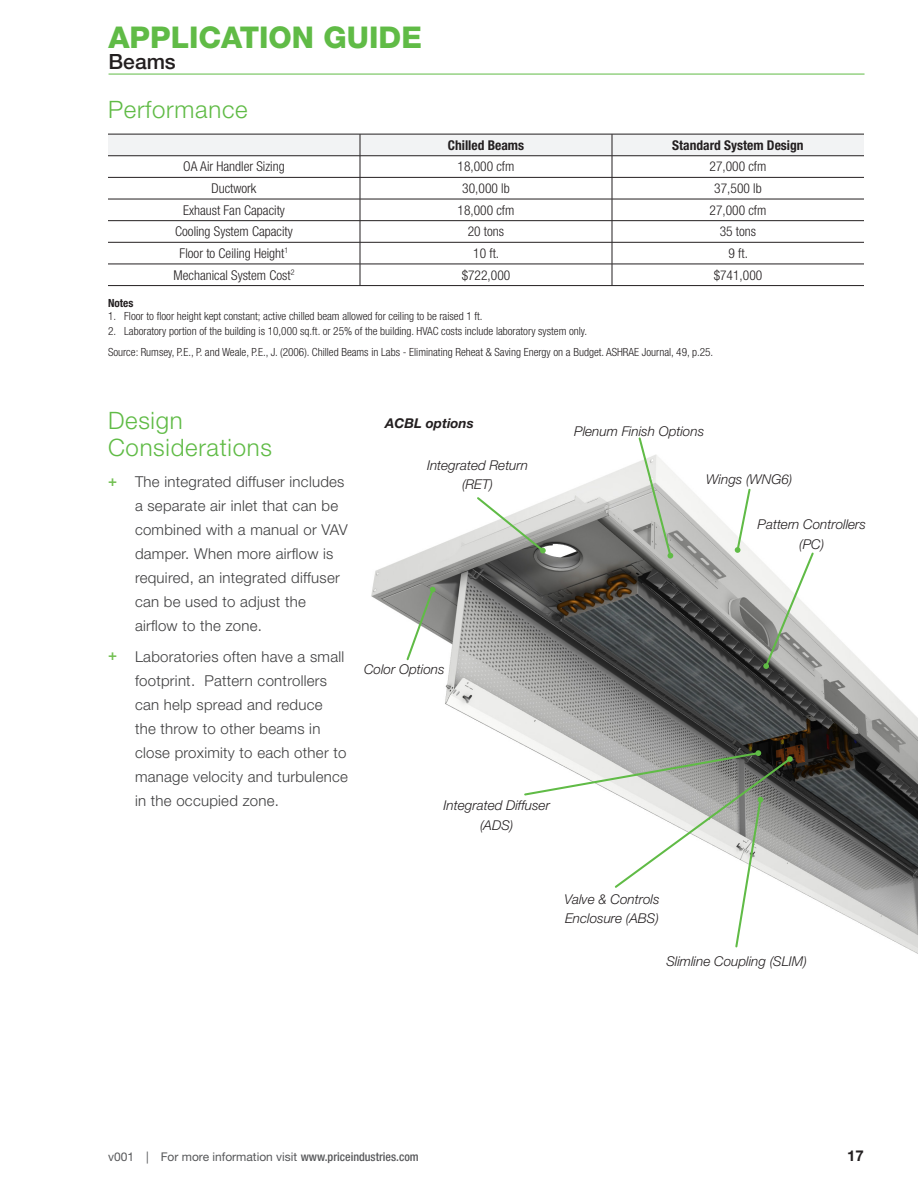
<style>
.page{position:relative;width:918px;height:1188px;background:#fff}
.page>*{position:absolute;margin:0;border:0;box-sizing:border-box;transform-origin:0 0}
.t1{font:800 30px "Helvetica Neue LT Std";color:#60bb46}
.Special-Heading_3{font:300 24px/27px "Helvetica Neue LT Std";letter-spacing:.03em;color:#60bb46}
.t2{font:500 21px "Helvetica Neue LT Std";color:#231f20}
.t3{font:300 15px/24px "Helvetica Neue LT Std";letter-spacing:.02em;color:#3e3e3f}
.t4{font:700 15px "Helvetica Neue LT Std";color:#231f20}
._9pt_Table_-_Body{font:300 condensed 13.5px "Helvetica Neue LT Std";color:#231f20}
.Special-Caption{font:italic 300 13.5px/19.5px "Helvetica Neue LT Std";color:#231f20;text-align:center}
._9pt_Table_-_Header{font:700 condensed 13.5px "Helvetica Neue LT Std";color:#231f20}
.Special-Caption-2{font:italic 700 13.5px "Helvetica Neue LT Std";color:#231f20}
.t5{font:12px "Helvetica Neue LT Std";color:#57585a}
.Notes_-_Body{font:300 condensed 11.25px "Helvetica Neue LT Std";color:#231f20}
.Notes_-_Header{font:700 condensed 11.25px "Helvetica Neue LT Std";color:#231f20}
.s1{font-weight:500;color:#73c053}
.s2{font-weight:500;font-stretch:condensed}
</style>
<div class="page">
<img style="left:371px;top:462px;width:547px;height:492px">
<svg style="left:735px;top:487px;width:17px;height:66px"></svg>
<svg style="left:763px;top:551px;width:52px;height:118px"></svg>
<svg style="left:637px;top:437px;width:36px;height:122px"></svg>
<svg style="left:523px;top:750px;width:270px;height:199px"></svg>
<svg style="left:475px;top:495px;width:71px;height:58px"></svg>
<svg style="left:405px;top:587px;width:31px;height:75px"></svg>
<svg style="left:108px;top:134px;width:756px;height:151px"></svg>
<hr style="left:108px;top:285px;width:252px;height:1px;background:#231f20">
<hr style="left:360px;top:285px;width:252px;height:1px;background:#231f20">
<hr style="left:612px;top:285px;width:252px;height:1px;background:#231f20">
<hr style="left:109px;top:74px;width:756px;height:1px;background:#60bb46">
<h1 class="t1" style="left:109px;top:20px;width:315px">APPLICATION GUIDE</h1>
<h3 class="t2" style="left:109px;top:49px;width:69px">Beams</h3>
<p class="Special-Heading_3" style="left:108px;top:96px;width:141px">Performance</p>
<p class="_9pt_Table_-_Header" style="left:448px;top:137px;width:78px">Chilled Beams</p>
<p class="_9pt_Table_-_Header" style="left:672px;top:137px;width:133px">Standard System Design</p>
<p class="_9pt_Table_-_Body" style="left:183px;top:159px;width:103px">OA Air Handler Sizing</p>
<p class="_9pt_Table_-_Body" style="left:458px;top:159px;width:58px">18,000 cfm</p>
<p class="_9pt_Table_-_Body" style="left:710px;top:159px;width:58px">27,000 cfm</p>
<p class="_9pt_Table_-_Body" style="left:212px;top:181px;width:46px">Ductwork</p>
<p class="_9pt_Table_-_Body" style="left:462px;top:181px;width:49px">30,000 lb</p>
<p class="_9pt_Table_-_Body" style="left:714px;top:181px;width:49px">37,500 lb</p>
<p class="_9pt_Table_-_Body" style="left:183px;top:202px;width:103px">Exhaust Fan Capacity</p>
<p class="_9pt_Table_-_Body" style="left:458px;top:202px;width:58px">18,000 cfm</p>
<p class="_9pt_Table_-_Body" style="left:710px;top:202px;width:58px">27,000 cfm</p>
<p class="_9pt_Table_-_Body" style="left:175px;top:224px;width:119px">Cooling System Capacity</p>
<p class="_9pt_Table_-_Body" style="left:468px;top:224px;width:38px">20 tons</p>
<p class="_9pt_Table_-_Body" style="left:720px;top:224px;width:38px">35 tons</p>
<p class="_9pt_Table_-_Body" style="left:180px;top:245px;width:110px">Floor to Ceiling Height<sup>1</sup></p>
<p class="_9pt_Table_-_Body" style="left:473px;top:245px;width:27px">10 ft.</p>
<p class="_9pt_Table_-_Body" style="left:729px;top:245px;width:21px">9 ft.</p>
<p class="_9pt_Table_-_Body" style="left:174px;top:267px;width:122px">Mechanical System Cost<sup>2</sup></p>
<p class="_9pt_Table_-_Body" style="left:462px;top:267px;width:50px">$722,000</p>
<p class="_9pt_Table_-_Body" style="left:714px;top:267px;width:50px">$741,000</p>
<p class="Notes_-_Header" style="left:108px;top:296px;width:27px">Notes</p>
<p class="Notes_-_Body" style="left:108px;top:310px;width:376px">1. Floor to floor height kept constant; active chilled beam allowed for ceiling to be raised 1 ft.</p>
<p class="Notes_-_Body" style="left:108px;top:325px;width:481px">2. Laboratory portion of the building is 10,000 sq.ft. or 25% of the building. HVAC costs include laboratory system only.</p>
<p class="Notes_-_Body" style="left:108px;top:346px;width:607px">Source: Rumsey, P.E., P. and Weale, P.E., J. (2006). Chilled Beams in Labs - Eliminating Reheat &amp; Saving Energy on a Budget. ASHRAE Journal, 49, p.25.</p>
<p class="Special-Heading_3" style="left:108px;top:407px;width:166px">Design<br>Considerations</p>
<p class="t3" style="left:135px;top:469px;width:214px;text-indent:-27px"><span class="s1">+</span> The integrated diffuser includes a separate air inlet that can be combined with a manual or VAV damper. When more airflow is required, an integrated diffuser can be used to adjust the airflow to the zone.</p>
<p class="t3" style="left:135px;top:644px;width:214px;text-indent:-27px"><span class="s1">+</span> Laboratories often have a small footprint. Pattern controllers can help spread and reduce<br>the throw to other beams in close proximity to each other to manage velocity and turbulence in the occupied zone.</p>
<p class="Special-Caption-2" style="left:385px;top:415px;width:90px">ACBL options</p>
<p class="Special-Caption" style="left:427px;top:455px;width:103px">Integrated Return (RET)</p>
<p class="Special-Caption" style="left:364px;top:659px;width:82px">Color Options</p>
<p class="Special-Caption" style="left:444px;top:795px;width:108px">Integrated Diffuser (ADS)</p>
<p class="Special-Caption" style="left:574px;top:422px;width:131px">Plenum Finish Options</p>
<p class="Special-Caption" style="left:706px;top:469px;width:88px">Wings (WNG6)</p>
<p class="Special-Caption" style="left:757px;top:515px;width:110px">Pattern Controllers (PC)</p>
<p class="Special-Caption" style="left:565px;top:889px;width:97px;text-align:left">Valve &amp; Controls<br>Enclosure (ABS)</p>
<p class="Special-Caption" style="left:666px;top:951px;width:142px">Slimline Coupling (SLIM)</p>
<p class="t5" style="left:108px;top:1150px;width:312px">v001 | For more information visit <span class="s2">www.priceindustries.com</span></p>
<p class="t4" style="left:847px;top:1146px;width:18px">17</p>
</div>
